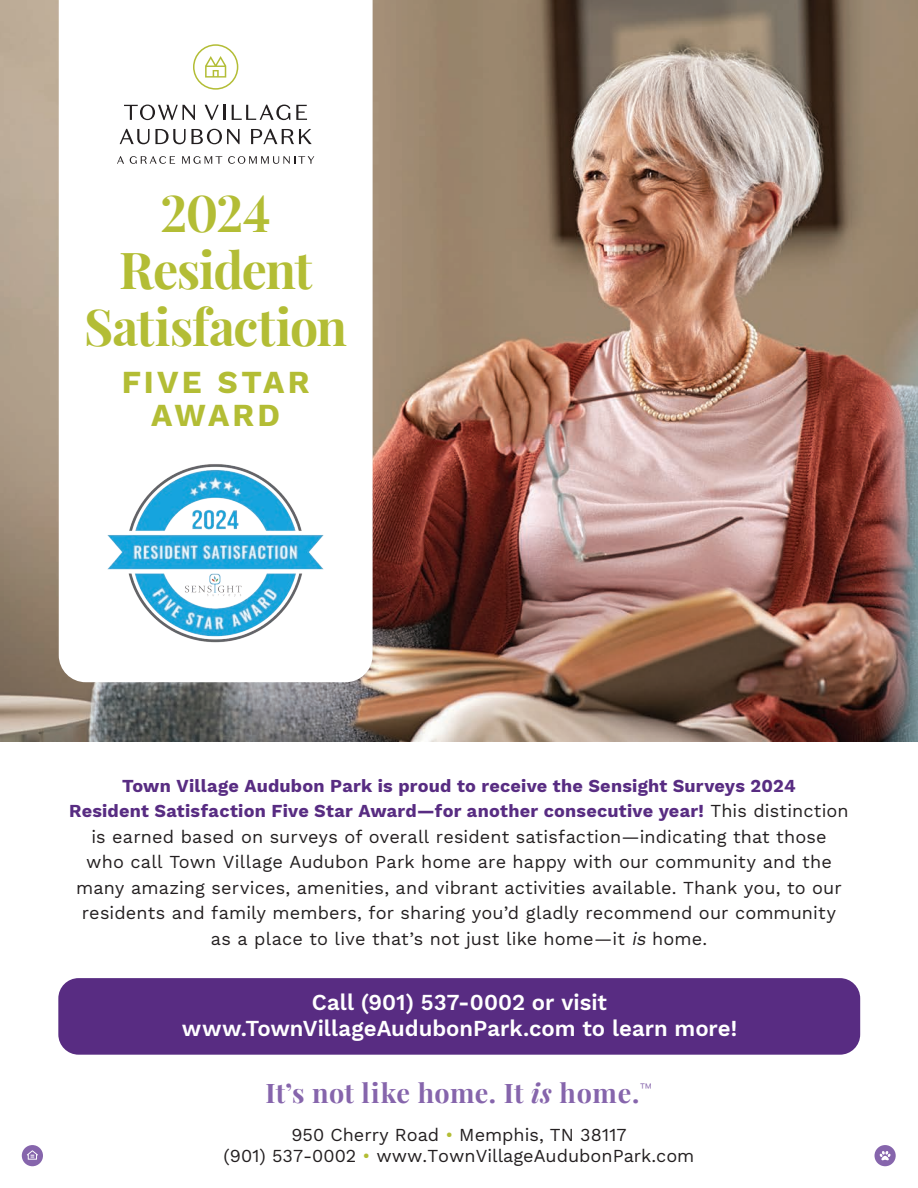
<style>
.page{position:relative;width:918px;height:1188px;background:#fff}
.page>*{position:absolute;margin:0;border:0;box-sizing:border-box;transform-origin:0 0}
.t1{font:700 51px/57px "Playfair Display";letter-spacing:-.02em;color:#b3bd35;text-align:center}
.t2{font:700 31.5px/33px "Work Sans";letter-spacing:.1em;color:#b3bd35;text-align:center}
.t3{font:700 27px "Playfair Display";letter-spacing:.01em;color:#8665ac}
.t4{font:600 22.5px/25.5px "Work Sans";color:#fff;text-align:center}
.t5{font:18px/25.5px "Work Sans";letter-spacing:.005em;color:#231f20;text-align:center}
.s1{font-weight:700;color:#582c82}
.s2{font-style:italic}
.s3{color:#b3bd35}
</style>
<div class="page">
<img style="left:0;top:0;width:918px;height:742px">
<div style="left:58px;top:978px;width:802px;height:77px;background:#582c82;border-radius:20px"></div>
<svg style="left:59px;top:0;width:314px;height:682px"></svg>
<svg style="left:193px;top:44px;width:45px;height:46px"></svg>
<svg style="left:117px;top:156px;width:7px;height:8px"></svg>
<svg style="left:130px;top:156px;width:45px;height:8px"></svg>
<svg style="left:182px;top:156px;width:40px;height:8px"></svg>
<svg style="left:228px;top:156px;width:86px;height:8px"></svg>
<svg style="left:124px;top:105px;width:71px;height:15px"></svg>
<svg style="left:205px;top:105px;width:20px;height:15px"></svg>
<svg style="left:232px;top:105px;width:58px;height:15px"></svg>
<svg style="left:296px;top:105px;width:11px;height:15px"></svg>
<svg style="left:120px;top:129px;width:120px;height:15px"></svg>
<svg style="left:251px;top:129px;width:61px;height:15px"></svg>
<div style="left:22px;top:1145px;width:21px;height:21px;background:#8665ac;border-radius:50%"></div>
<svg style="left:27px;top:1150px;width:11px;height:10px"></svg>
<div style="left:875px;top:1145px;width:21px;height:21px;background:#8665ac;border-radius:50%"></div>
<svg style="left:880px;top:1151px;width:10px;height:9px"></svg>
<img style="left:104px;top:450px;width:223px;height:207px">
<h1 class="t1" style="left:84px;top:184px;width:265px">2024<br>Resident<br>Satisfaction</h1>
<h2 class="t2" style="left:122px;top:367px;width:189px">FIVE STAR<br>AWARD</h2>
<p class="t5" style="left:69px;top:773px;width:781px"><span class="s1">Town Village Audubon Park is proud to receive the Sensight Surveys 2024<br>Resident Satisfaction Five Star Award—for another consecutive year!</span> This distinction is earned based on surveys of overall resident satisfaction—indicating that those<br>who call Town Village Audubon Park home are happy with our community and the many amazing services, amenities, and vibrant activities available. Thank you, to our residents and family members, for sharing you’d gladly recommend our community<br>as a place to live that’s not just like home—it <span class="s2">is</span> home.</p>
<p class="t4" style="left:182px;top:991px;width:557px">Call (901) 537-0002 or visit www.TownVillageAudubonPark.com to learn more!</p>
<h3 class="t3" style="left:265px;top:1076px;width:389px">It’s not like home. It <span class="s2">is</span> home.<sup>™</sup></h3>
<p class="t5" style="left:224px;top:1125px;width:472px;line-height:21px">950 Cherry Road <span class="s3">•</span> Memphis, TN 38117<br>(901) 537-0002 <span class="s3">•</span> www.TownVillageAudubonPark.com</p>
</div>
